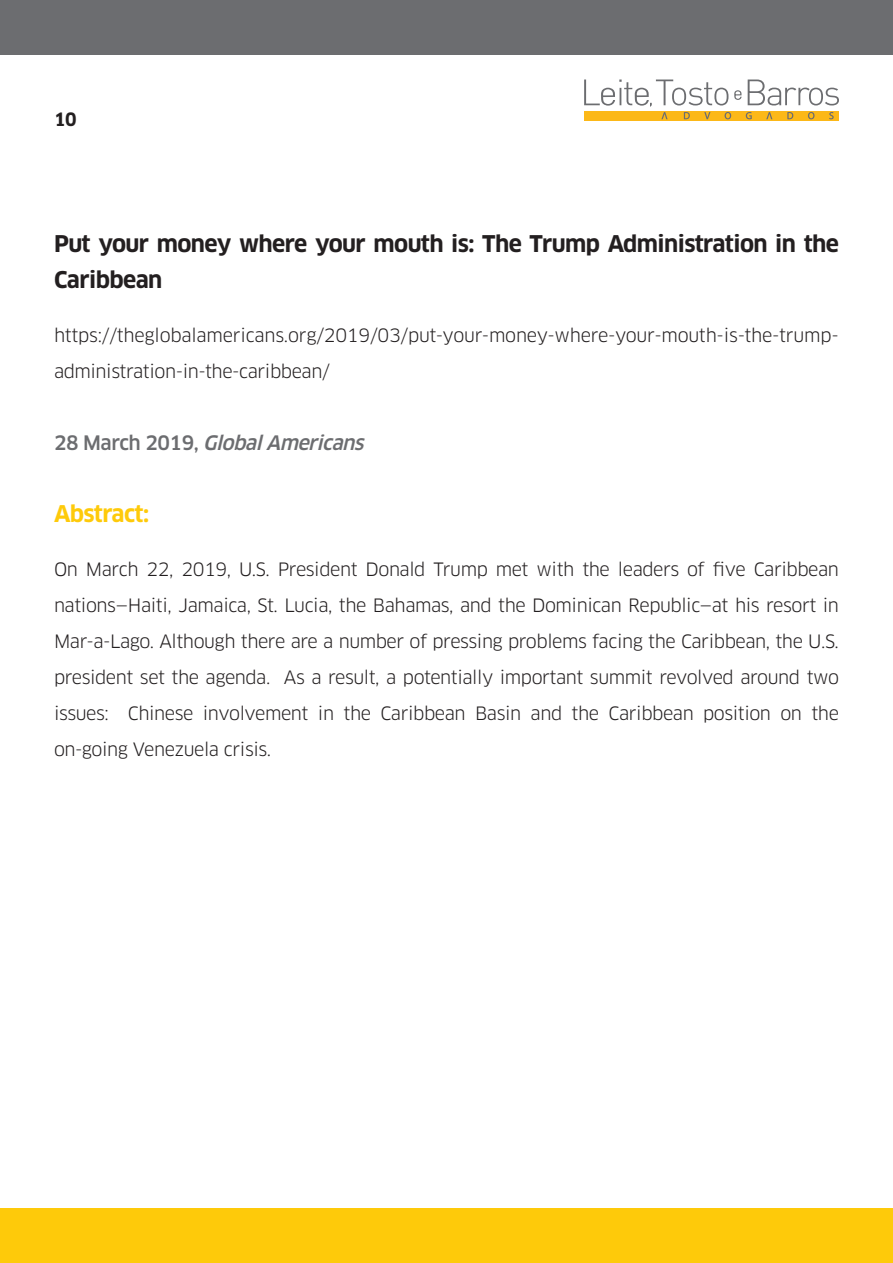
<style>
.page{position:relative;width:893px;height:1263px;background:#fff}
.page>*{position:absolute;margin:0;border:0;box-sizing:border-box;transform-origin:0 0}
.t1{font:700 22.5px/36px "Clan OT";letter-spacing:-.025em;color:#231f20}
.t2{font:700 22.5px "Clan OT";letter-spacing:-.025em;color:#feca0a}
.t3{font:italic 500 19.5px "Clan OT";color:#6c6d70}
.t4{font:18px/36px "Clan OT";letter-spacing:-.025em;color:#231f20}
.t5{font:700 18px "Clan OT";color:#231f20}
.s1{font-style:normal}
</style>
<div class="page">
<div style="left:0;top:1209px;width:893px;height:54px;background:#feca0a"></div>
<div style="left:0;top:0;width:893px;height:54px;background:#6c6d70"></div>
<div style="left:584px;top:111px;width:255px;height:10px;background:#fcb818"></div>
<svg style="left:584px;top:80px;width:255px;height:39px"></svg>
<p class="t5" style="left:54px;top:109px;width:24px">10</p>
<p class="t1" style="left:54px;top:226px;width:787px">Put your money where your mouth is: The Trump Administration in the<br>Caribbean</p>
<p class="t4" style="left:54px;top:317px;width:786px">https://theglobalamericans.org/2019/03/put-your-money-where-your-mouth-is-the-trump&shy;administration-in-the-caribbean/</p>
<p class="t3" style="left:54px;top:431px;width:316px"><span class="s1">2 8 M a r c h 2 0 1 9 ,</span> GlobalAmericans</p>
<p class="t2" style="left:54px;top:501px;width:97px">Abstract:</p>
<p class="t4" style="left:54px;top:551px;width:786px;text-align:justify">On March 22, 2019, U.S. President Donald Trump met with the leaders of five Caribbean nations—Haiti, Jamaica, St. Lucia, the Bahamas, and the Dominican Republic—at his resort in Mar-a-Lago. Although there are a number of pressing problems facing the Caribbean, the U.S. president set the agenda. As a result, a potentially important summit revolved around two issues: Chinese involvement in the Caribbean Basin and the Caribbean position on the on-going Venezuela crisis.</p>
</div>
